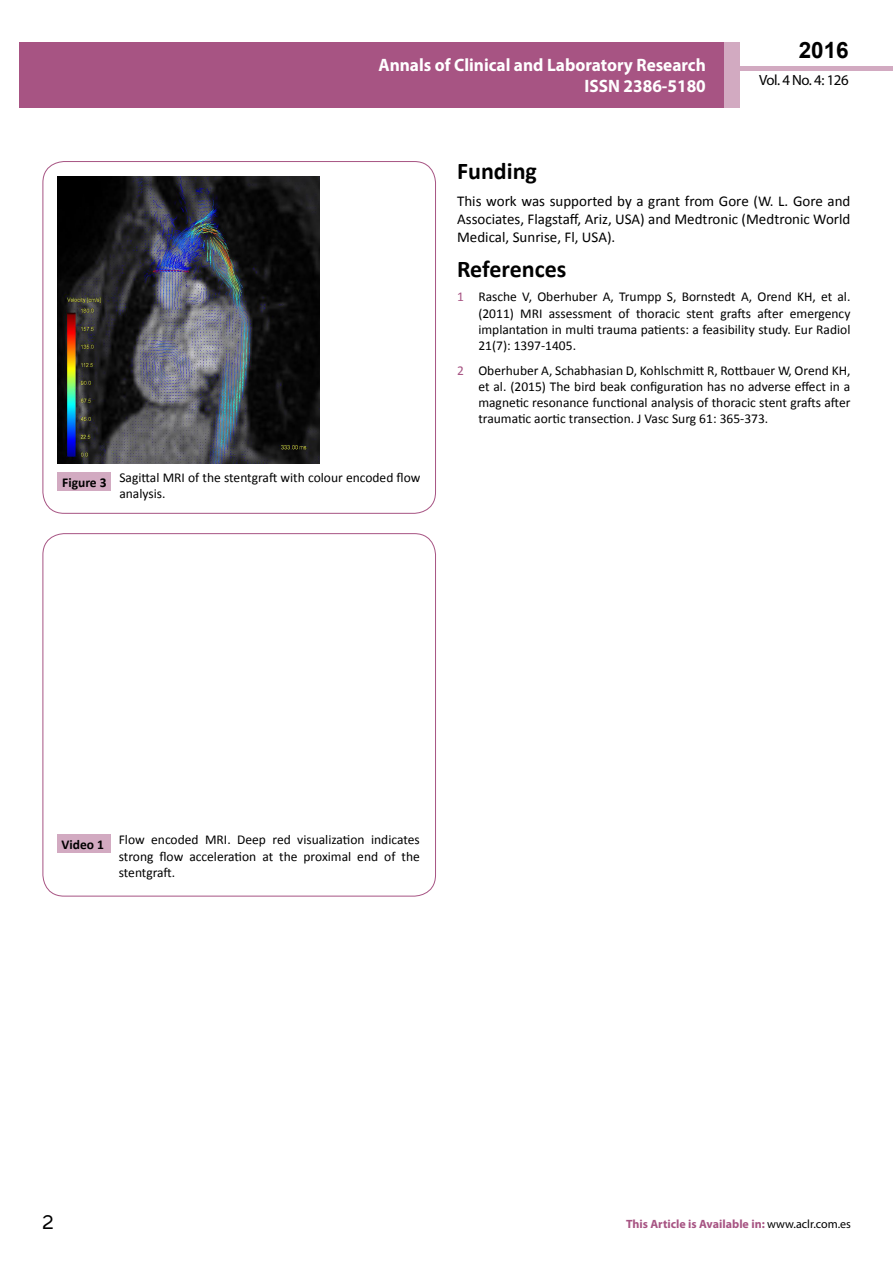
<style>
.page{position:relative;width:893px;height:1263px;background:#fff}
.page>*{position:absolute;margin:0;border:0;box-sizing:border-box;transform-origin:0 0}
.t1{font:25.5px "Tunga";color:#000}
.side-heading{font:700 24px "Calibri";color:#000}
.t2{font:700 22.5px "Arial";color:#000}
.t3{font:700 18px/21.6px "Myriad Pro";color:#fff;text-align:right;scale:.96 1}
.t4{font:15px/18px "Calibri";color:#000;text-align:justify}
.t5{font:14.85px "Myriad Pro";letter-spacing:-.03em;color:#000}
.t6{font:13.5px/16.2px "Calibri";color:#000;text-align:justify}
.ImageCaption{font:700 13.5px "Calibri";color:#000}
.t7{font:700 12px "Myriad Pro";color:#a75483}
.s1{color:#a75483}
.s2{font-weight:400;color:#000}
</style>
<div class="page">
<div style="left:722px;top:66px;width:171px;height:5px;background:#d2aac1"></div>
<div style="left:19px;top:42px;width:706px;height:66px;background:#a75483"></div>
<div style="left:725px;top:43px;width:15px;height:65px;background:#d2aac1"></div>
<img style="left:58px;top:176px;width:261px;height:288px">
<div style="left:58px;top:472px;width:53px;height:19px;background:#d2aac1"></div>
<div style="left:57px;top:834px;width:53px;height:19px;background:#d2aac1"></div>
<h3 class="t3" style="left:378px;top:53px;width:343px">Annals of Clinical and Laboratory Research<br>ISSN 2386-5180</h3>
<h3 class="t2" style="left:799px;top:35px;width:52px">2016</h3>
<p class="t5" style="left:759px;top:71px;width:91px">Vol. 4 No. 4: 126</p>
<p class="ImageCaption" style="left:62px;top:473px;width:46px">Figure 3</p>
<p class="t6" style="left:119px;top:470px;width:303px">Sagittal MRI of the stentgraft with colour encoded flow analysis.</p>
<p class="side-heading" style="left:457px;top:156px;width:81px">Funding</p>
<p class="t4" style="left:457px;top:192px;width:395px">This work was supported by a grant from Gore (W. L. Gore and Associates, Flagstaff, Ariz, USA) and Medtronic (Medtronic World Medical, Sunrise, Fl, USA).</p>
<p class="side-heading" style="left:457px;top:253px;width:111px">References</p>
<p class="t6" style="left:478px;top:289px;width:374px;text-indent:-21px"><span class="s1">1</span> Rasche V, Oberhuber A, Trumpp S, Bornstedt A, Orend KH, et al. (2011) MRI assessment of thoracic stent grafts after emergency implantation in multi trauma patients: a feasibility study. Eur Radiol 21(7): 1397-1405.</p>
<p class="t6" style="left:478px;top:362px;width:374px;text-indent:-21px"><span class="s1">2</span> Oberhuber A, Schabhasian D, Kohlschmitt R, Rottbauer W, Orend KH, et al. (2015) The bird beak configuration has no adverse effect in a magnetic resonance functional analysis of thoracic stent grafts after traumatic aortic transection. J Vasc Surg 61: 365-373.</p>
<p class="ImageCaption" style="left:62px;top:835px;width:44px">Video 1</p>
<p class="t6" style="left:119px;top:832px;width:303px">Flow encoded MRI. Deep red visualization indicates strong flow acceleration at the proximal end of the stentgraft.</p>
<p class="t1" style="left:42px;top:1205px;width:13px">2</p>
<p class="t7" style="left:626px;top:1216px;width:226px">This Article is Available in: <span class="s2">www.aclr.com.es</span></p>
</div>
